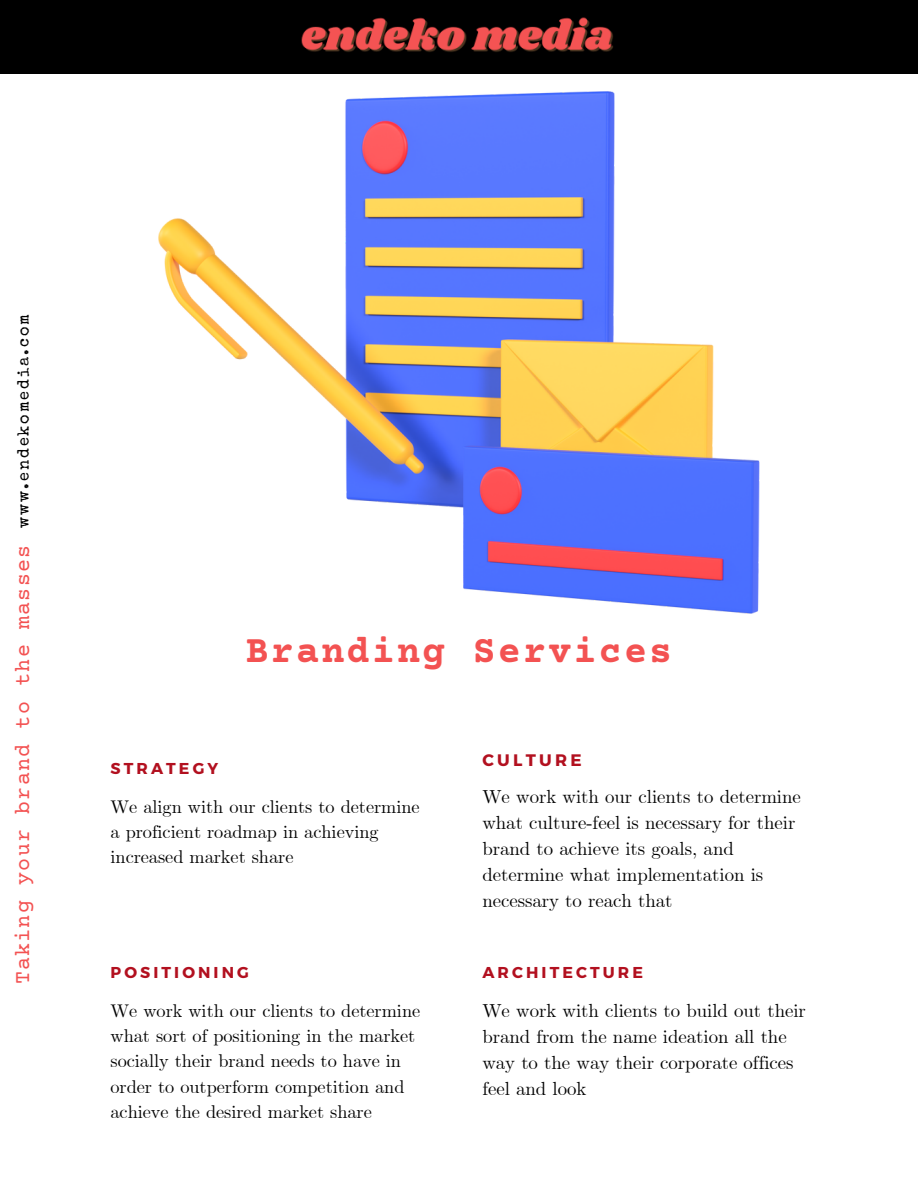
<style>
.page{position:relative;width:918px;height:1188px;background:#fff}
.page>*{position:absolute;margin:0;border:0;box-sizing:border-box;transform-origin:0 0}
.t1{font:700 38.25px "Courier Prime";letter-spacing:.06em;color:#f35252}
.t2{font:21.6px "Courier Prime";letter-spacing:.06em;color:#f35252}
.t3{font:18.75px/26px "CMU Serif";color:#000}
.t4{font:18.3px/25.2px "CMU Serif";color:#000}
.t5{font:700 16.65px "Montserrat";letter-spacing:.195em;color:#b2101f}
.t6{font:700 15.75px "Montserrat";letter-spacing:.195em;color:#b2101f}
.s1{font-family:"Special Elite";font-size:16.2px;color:#000}
</style>
<div class="page">
<div style="left:0;top:0;width:918px;height:73px;background:#000"></div>
<img style="left:301px;top:17px;width:312px;height:35px">
<img style="left:158px;top:92px;width:602px;height:522px">
<p class="t2" style="left:12px;top:984px;width:672px;rotate:-90deg">Taking your brand to the masses <span class="s1">www.endekomedia.com</span></p>
<h1 class="t1" style="left:246px;top:632px;width:428px">Branding Services</h1>
<p class="t6" style="left:111px;top:758px;width:109px">STRATEGY</p>
<p class="t5" style="left:482px;top:749px;width:101px">CULTURE</p>
<p class="t4" style="left:111px;top:795px;width:311px">We align with our clients to determine a proficient roadmap in achieving increased market share</p>
<p class="t6" style="left:111px;top:962px;width:140px">POSITIONING</p>
<p class="t4" style="left:111px;top:999px;width:311px">We work with our clients to determine what sort of positioning in the market socially their brand needs to have in order to outperform competition and achieve the desired market share</p>
<p class="t3" style="left:482px;top:785px;width:320px">We work with our clients to determine what culture-feel is necessary for their brand to achieve its goals, and determine what implementation is necessary to reach that</p>
<p class="t6" style="left:482px;top:962px;width:162px">ARCHITECTURE</p>
<p class="t3" style="left:482px;top:999px;width:325px">We work with clients to build out their brand from the name ideation all the way to the way their corporate offices feel and look</p>
</div>
